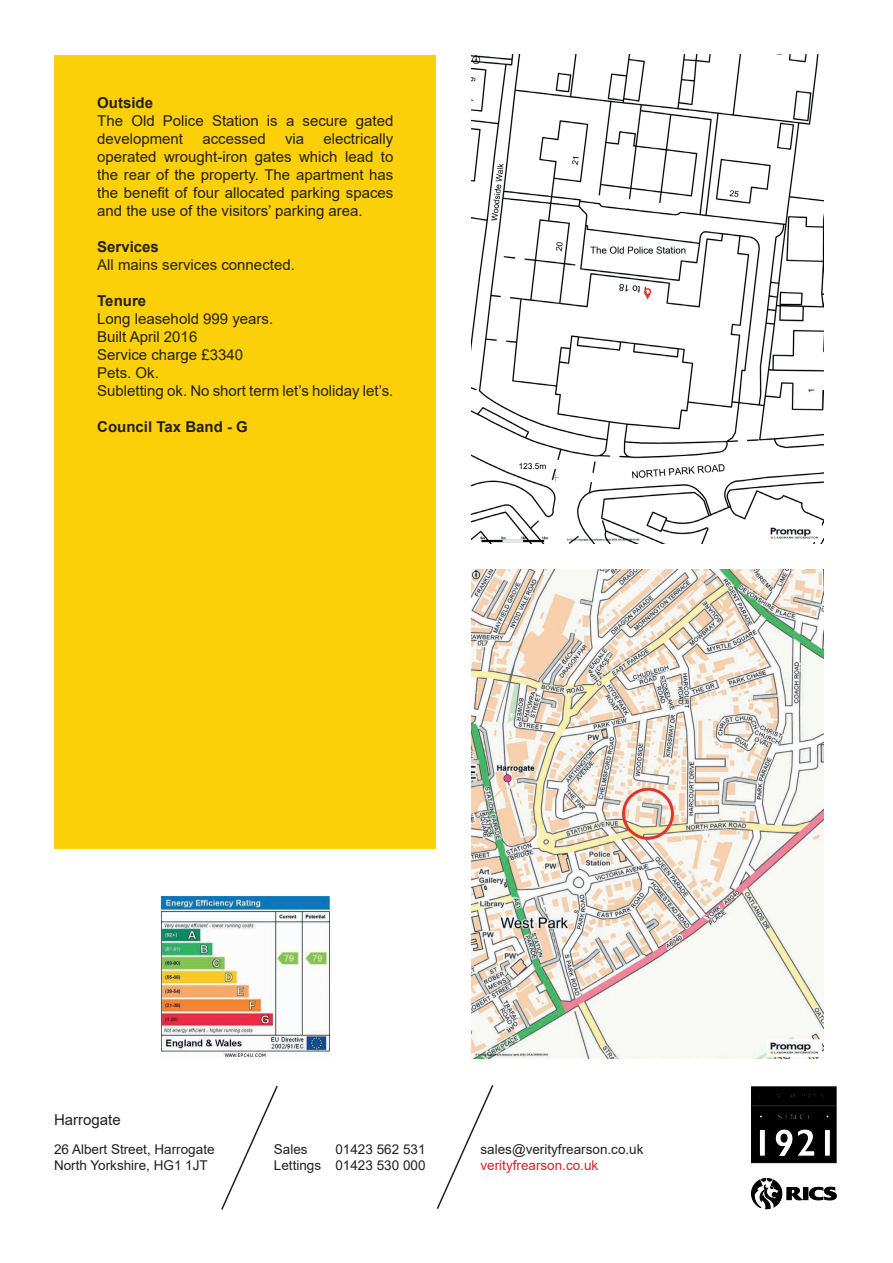
<style>
.page{position:relative;width:893px;height:1263px;background:#fff}
.page>*{position:absolute;margin:0;border:0;box-sizing:border-box;transform-origin:0 0}
.t1{font:15px/18px "Arial";color:#231f20}
.t2{font:700 15px "Arial";color:#231f20}
.t3{font:13.5px/16.2px "Arial";color:#231f20}
.t4{font:13.5px "Arial";color:#d1232a}
</style>
<div class="page">
<div style="left:55px;top:55px;width:381px;height:793px;background:#fcd008"></div>
<img style="left:472px;top:54px;width:352px;height:489px">
<img style="left:472px;top:570px;width:352px;height:489px">
<img style="left:162px;top:896px;width:167px;height:162px">
<svg style="left:221px;top:1085px;width:57px;height:125px"></svg>
<svg style="left:436px;top:1085px;width:58px;height:124px"></svg>
<svg style="left:751px;top:1086px;width:86px;height:77px;background:#1d1d1e"></svg>
<svg style="left:809px;top:1186px;width:28px;height:15px"></svg>
<div style="left:803px;top:1187px;width:5px;height:13px;background:#000001"></div>
<svg style="left:751px;top:1178px;width:52px;height:31px"></svg>
<p class="t2" style="left:97px;top:92px;width:57px">Outside</p>
<p class="t1" style="left:97px;top:112px;width:298px">The Old Police Station is a secure gated development</p>
<p class="t1" style="left:97px;top:130px;width:298px;text-align:justify;text-indent:226px">electrically operated wrought-iron gates which lead to the rear of the property. The apartment has the benefit of four allocated parking spaces and the use of the visitors’ parking area.</p>
<p class="t2" style="left:97px;top:236px;width:63px">Services</p>
<p class="t1" style="left:97px;top:256px;width:199px">All mains services connected.</p>
<p class="t2" style="left:97px;top:290px;width:50px">Tenure</p>
<p class="t1" style="left:97px;top:310px;width:298px">Long leasehold 999 years.<br>Built April 2016<br>Service charge £3340<br>Pets. Ok.<br>Subletting ok. No short term let’s holiday let’s.</p>
<p class="t2" style="left:97px;top:416px;width:152px">Council Tax Band - G</p>
<p class="t1" style="left:202px;top:130px;width:65px">accessed</p>
<p class="t1" style="left:285px;top:130px;width:21px">via</p>
<p class="t1" style="left:54px;top:1111px;width:68px">Harrogate</p>
<p class="t3" style="left:54px;top:1141px;width:162px">26 Albert Street, Harrogate<br>North Yorkshire, HG1 1JT</p>
<p class="t3" style="left:274px;top:1141px;width:35px">Sales</p>
<p class="t3" style="left:274px;top:1141px;width:153px;text-align:right">01423 562 531<br>Lettings 01423 530 000</p>
<p class="t3" style="left:480px;top:1141px;width:164px">sales@verityfrearson.co.uk</p>
<p class="t4" style="left:480px;top:1156px;width:119px">verityfrearson.co.uk</p>
</div>
